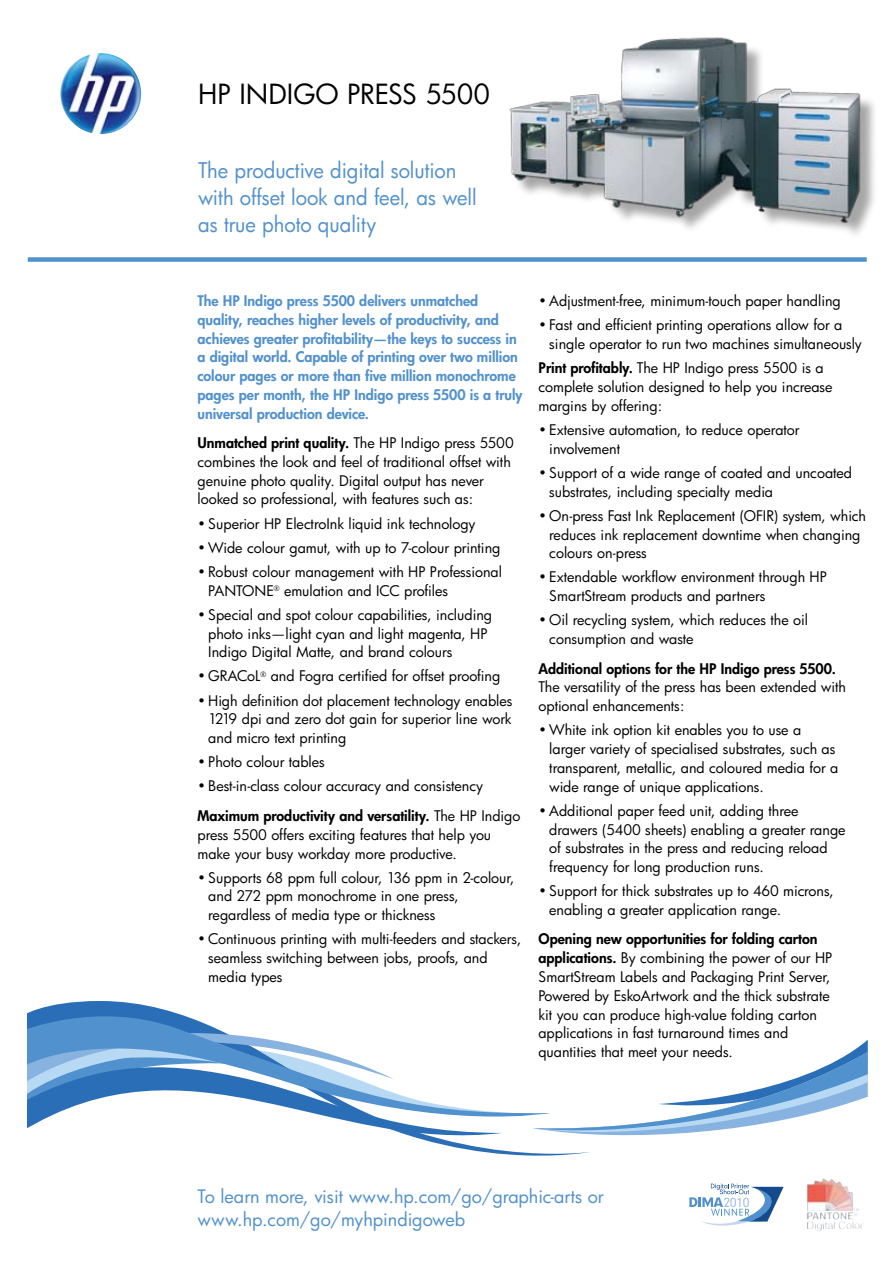
<style>
.page{position:relative;width:893px;height:1263px;background:#fff}
.page>*{position:absolute;margin:0;border:0;box-sizing:border-box;transform-origin:0 0}
.t1{font:27px "Futura Bk";color:#000}
.t2{font:21px/27px "Futura Bk";letter-spacing:-.005em;color:#5191cd;scale:.96 1}
.t3{font:18px/22.5px "Futura Bk";color:#5191cd}
.t4{font:14.25px/18.8px "Futura Bk";color:#000}
.t5{font:14.25px/18.8px "Futura Hv";color:#5191cd}
.t6{font:14.25px "Futura Hv";color:#000}
.s1{font-family:"Futura Bk"}
.s2{font-family:"Futura Hv"}
</style>
<div class="page">
<svg style="left:591px;top:1040px;width:277px;height:96px"></svg>
<svg style="left:398px;top:1127px;width:193px;height:29px"></svg>
<svg style="left:28px;top:1001px;width:522px;height:131px"></svg>
<img style="left:60px;top:53px;width:81px;height:81px;border-radius:40px">
<div style="left:28px;top:257px;width:839px;height:5px;background:#5191cd"></div>
<svg style="left:807px;top:1219px;width:56px;height:12px"></svg>
<img style="left:807px;top:1178px;width:52px;height:41px">
<div style="left:512px;top:39px;width:365px;height:200px;background:#000;opacity:.35"></div>
<img style="left:509px;top:37px;width:360px;height:198px">
<svg style="left:689px;top:1183px;width:95px;height:42px"></svg>
<h1 class="t1" style="left:198px;top:76px;width:67px">HP Indigo</h1>
<h1 class="t1" style="left:347px;top:76px;width:15px">press</h1>
<h1 class="t1" style="left:426px;top:76px;width:66px">5500</h1>
<h2 class="t2" style="left:198px;top:157px;width:292px">The productive digital solution with offset look and feel, as well as true photo quality</h2>
<p class="t5" style="left:197px;top:291px;width:327px">The HP Indigo press 5500 delivers unmatched quality, reaches higher levels of productivity, and achieves greater profitability—the keys to success in a digital world. Capable of printing over two million colour pages or more than five million monochrome pages per month, the HP Indigo press 5500 is a truly universal production device.</p>
<p class="t6" style="left:197px;top:434px;width:318px">Unmatched print quality. <span class="s1">The HP Indigo press 5500</span></p>
<p class="t4" style="left:197px;top:452px;width:315px">combines the look and feel of traditional offset with genuine photo quality. Digital output has never looked so professional, with features such as:</p>
<p class="t4" style="left:197px;top:514px;width:280px">• Superior HP ElectroInk liquid ink technology</p>
<p class="t4" style="left:197px;top:538px;width:304px">• Wide colour gamut, with up to 7-colour printing</p>
<p class="t4" style="left:208px;top:562px;width:295px;text-indent:-11px">• Robust colour management with HP Professional<br>PANTONE<sup>®</sup> emulation and ICC profiles</p>
<p class="t4" style="left:208px;top:605px;width:285px;text-indent:-11px">• Special and spot colour capabilities, including photo inks—light cyan and light magenta, HP<br>Indigo Digital Matte, and brand colours</p>
<p class="t4" style="left:197px;top:667px;width:304px">• GRACoL<sup>®</sup> and Fogra certified for offset proofing</p>
<p class="t4" style="left:208px;top:691px;width:306px;text-align:justify;text-indent:-11px">• High definition dot placement technology enables 1219 dpi and zero dot gain for superior line work and micro text printing</p>
<p class="t4" style="left:197px;top:752px;width:129px">• Photo colour tables</p>
<p class="t4" style="left:197px;top:777px;width:287px">• Best-in-class colour accuracy and consistency</p>
<p class="t6" style="left:197px;top:806px;width:324px">Maximum productivity and versatility. <span class="s1">The HP Indigo</span></p>
<p class="t4" style="left:197px;top:825px;width:295px">press 5500 offers exciting features that help you make your busy workday more productive.</p>
<p class="t4" style="left:208px;top:868px;width:308px;text-indent:-11px">• Supports 68 ppm full colour, 136 ppm in 2-colour, and 272 ppm monochrome in one press, regardless of media type or thickness</p>
<p class="t4" style="left:208px;top:929px;width:315px;text-indent:-11px">• Continuous printing with multi-feeders and stackers, seamless switching between jobs, proofs, and media types</p>
<p class="t4" style="left:538px;top:291px;width:304px">• Adjustment-free, minimum-touch paper handling</p>
<p class="t4" style="left:549px;top:315px;width:314px;text-indent:-11px">• Fast and efficient printing operations allow for a single operator to run two machines simultaneously</p>
<p class="t4" style="left:538px;top:358px;width:296px"><span class="s2">Print profitably.</span> The HP Indigo press 5500 is a complete solution designed to help you increase margins by offering:</p>
<p class="t4" style="left:549px;top:420px;width:252px;text-indent:-11px">• Extensive automation, to reduce operator involvement</p>
<p class="t4" style="left:549px;top:463px;width:304px;text-indent:-11px">• Support of a wide range of coated and uncoated substrates, including specialty media</p>
<p class="t4" style="left:549px;top:506px;width:318px;text-indent:-11px">• On-press Fast Ink Replacement (OFIR) system, which reduces ink replacement downtime when changing colours on-press</p>
<p class="t4" style="left:549px;top:568px;width:279px;text-indent:-11px">• Extendable workflow environment through HP<br>SmartStream products and partners</p>
<p class="t4" style="left:549px;top:610px;width:260px;text-indent:-11px">• Oil recycling system, which reduces the oil consumption and waste</p>
<p class="t6" style="left:538px;top:659px;width:299px">Additional options for the HP Indigo press 5500.</p>
<p class="t4" style="left:538px;top:677px;width:309px">The versatility of the press has been extended with optional enhancements:</p>
<p class="t4" style="left:549px;top:720px;width:291px;text-indent:-11px">• White ink option kit enables you to use a larger variety of specialised substrates, such as transparent, metallic, and coloured media for a wide range of unique applications.</p>
<p class="t4" style="left:549px;top:801px;width:298px;text-indent:-11px">• Additional paper feed unit, adding three drawers (5400 sheets) enabling a greater range of substrates in the press and reducing reload frequency for long production runs.</p>
<p class="t4" style="left:549px;top:881px;width:286px;text-indent:-11px">• Support for thick substrates up to 460 microns, enabling a greater application range.</p>
<p class="t6" style="left:538px;top:930px;width:281px">Opening new opportunities for folding carton</p>
<p class="t4" style="left:538px;top:948px;width:295px"><span class="s2">applications.</span> By combining the power of our HP SmartStream Labels and Packaging Print Server, Powered by EskoArtwork and the thick substrate kit you can produce high-value folding carton applications in fast turnaround times and quantities that meet your needs.</p>
<p class="t3" style="left:197px;top:1185px;width:408px">To learn more, visit www.hp.com/go/graphic-arts or www.hp.com/go/myhpindigoweb</p>
</div>
